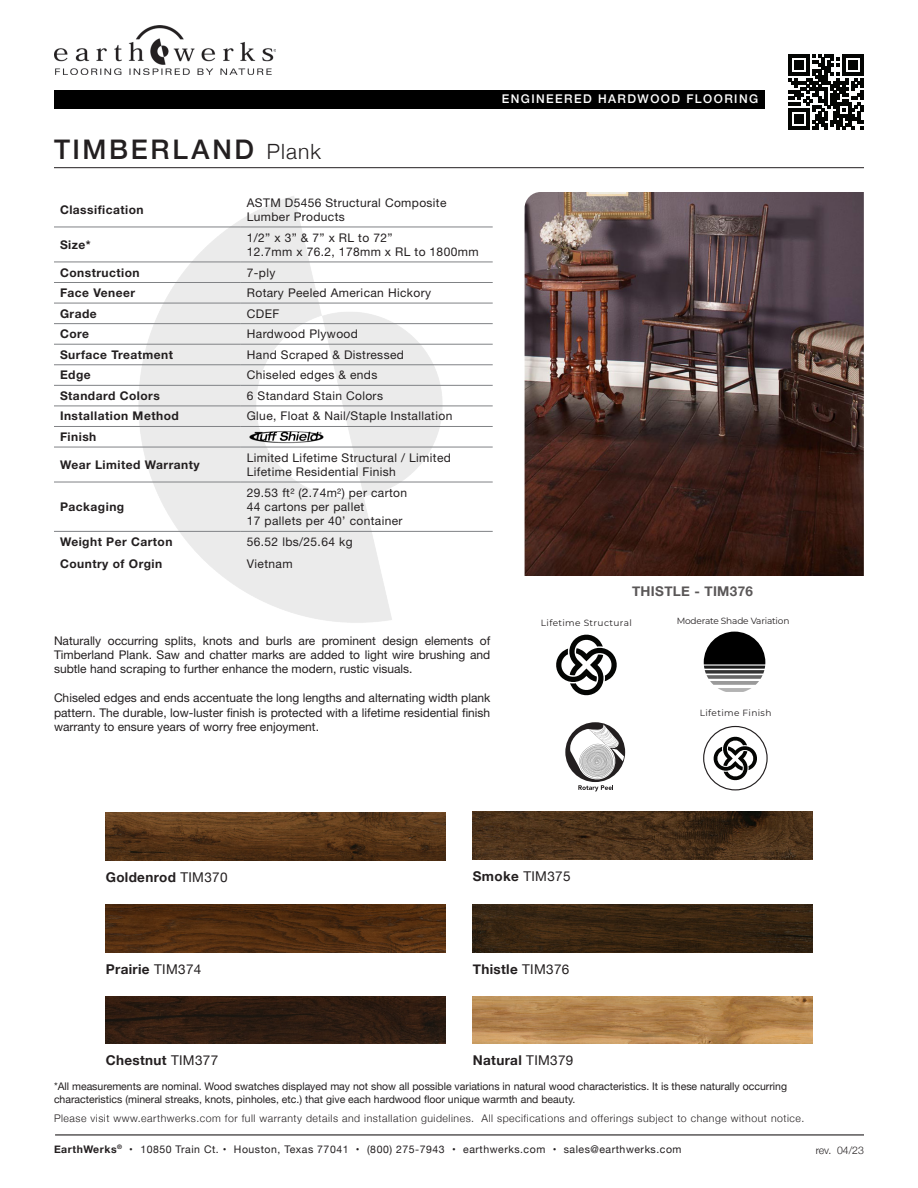
<style>
.page{position:relative;width:918px;height:1188px;background:#fff}
.page>*{position:absolute;margin:0;border:0;box-sizing:border-box;transform-origin:0 0}
.t1{font:500 27px "Helvetica Neue";letter-spacing:.1em;color:#231f20}
.t2{font:700 13.5px "Helvetica Neue";letter-spacing:.025em;color:#231f20}
.t3{font:13.5px "Helvetica Neue";letter-spacing:.025em;color:#231f20}
.t4{font:12px/14.4px "Helvetica Neue LT Std";letter-spacing:.03em;color:#231f20}
.t5{font:700 12px "Helvetica Neue LT Std";letter-spacing:.04em;color:#231f20}
.t6{font:500 12px "Helvetica Neue";letter-spacing:.12em;color:#fff}
.t7{font:10.5px "Helvetica Neue";color:#231f20}
.t8{font:300 10.5px "Helvetica Neue";letter-spacing:.05em;color:#231f20}
.t9{font:10.5px "Helvetica Neue";letter-spacing:.05em;color:#231f20}
.t10{font:9px "Montserrat";letter-spacing:.04em;color:#231f20}
.t11{font:9px "Montserrat";letter-spacing:-.02em;color:#231f20}
.s1{font-weight:300;font-size:21px}
.s2{font-weight:400}
.s3{font-weight:700}
</style>
<div class="page">
<img style="left:134px;top:196px;width:313px;height:427px">
<hr style="left:54px;top:227px;width:187px;height:1px;background:#808285">
<hr style="left:241px;top:227px;width:252px;height:1px;background:#808285">
<hr style="left:54px;top:262px;width:187px;height:1px;background:#808285">
<hr style="left:241px;top:262px;width:252px;height:1px;background:#808285">
<hr style="left:54px;top:282px;width:187px;height:1px;background:#808285">
<hr style="left:241px;top:282px;width:252px;height:1px;background:#808285">
<hr style="left:54px;top:303px;width:187px;height:1px;background:#808285">
<hr style="left:241px;top:303px;width:252px;height:1px;background:#808285">
<hr style="left:54px;top:323px;width:187px;height:1px;background:#808285">
<hr style="left:241px;top:323px;width:252px;height:1px;background:#808285">
<hr style="left:54px;top:344px;width:187px;height:1px;background:#808285">
<hr style="left:241px;top:344px;width:252px;height:1px;background:#808285">
<hr style="left:54px;top:365px;width:187px;height:1px;background:#808285">
<hr style="left:241px;top:365px;width:252px;height:1px;background:#808285">
<hr style="left:54px;top:385px;width:187px;height:1px;background:#808285">
<hr style="left:241px;top:385px;width:252px;height:1px;background:#808285">
<hr style="left:54px;top:406px;width:187px;height:1px;background:#808285">
<hr style="left:241px;top:406px;width:252px;height:1px;background:#808285">
<hr style="left:54px;top:426px;width:187px;height:1px;background:#808285">
<hr style="left:241px;top:426px;width:252px;height:1px;background:#808285">
<hr style="left:54px;top:447px;width:187px;height:1px;background:#808285">
<hr style="left:241px;top:447px;width:252px;height:1px;background:#808285">
<hr style="left:54px;top:482px;width:187px;height:1px;background:#808285">
<hr style="left:241px;top:482px;width:252px;height:1px;background:#808285">
<hr style="left:54px;top:531px;width:187px;height:1px;background:#808285">
<hr style="left:241px;top:531px;width:252px;height:1px;background:#808285">
<img style="left:248px;top:432px;width:76px;height:15px">
<img style="left:54px;top:26px;width:222px;height:48px">
<img style="left:106px;top:813px;width:339px;height:48px">
<img style="left:106px;top:904px;width:339px;height:48px">
<img style="left:473px;top:812px;width:339px;height:48px">
<img style="left:473px;top:904px;width:339px;height:48px">
<img style="left:106px;top:996px;width:339px;height:48px">
<hr style="left:55px;top:1134px;width:809px;height:2px;background:#231f20">
<svg style="left:788px;top:54px;width:76px;height:76px"></svg>
<img style="left:525px;top:192px;width:339px;height:384px">
<hr style="left:54px;top:167px;width:810px;height:1px;background:#231f20">
<div style="left:54px;top:90px;width:711px;height:18px;background:#000"></div>
<img style="left:473px;top:996px;width:339px;height:48px">
<svg style="left:704px;top:632px;width:61px;height:60px"></svg>
<svg style="left:565px;top:722px;width:60px;height:60px"></svg>
<svg style="left:568px;top:724px;width:56px;height:67px"></svg>
<svg style="left:556px;top:634px;width:61px;height:62px"></svg>
<svg style="left:712px;top:736px;width:46px;height:45px"></svg>
<div style="left:703px;top:726px;width:65px;height:64px;border:1px solid #231f20;border-radius:50%"></div>
<p class="t1" style="left:54px;top:127px;width:268px">TIMBERLAND <span class="s1">Plank</span></p>
<p class="t6" style="left:502px;top:90px;width:258px">ENGINEERED HARDWOOD FLOORING</p>
<p class="t5" style="left:60px;top:202px;width:85px">Classification</p>
<p class="t4" style="left:247px;top:195px;width:201px">ASTM D5456 Structural Composite<br>Lumber Products</p>
<p class="t5" style="left:60px;top:237px;width:32px">Size*</p>
<p class="t4" style="left:247px;top:230px;width:147px">1/2” x 3” &amp; 7” x RL to 72”</p>
<p class="t4" style="left:247px;top:244px;width:233px">12.7mm x 76.2, 178mm x RL to 1800mm</p>
<p class="t5" style="left:60px;top:265px;width:81px">Construction</p>
<p class="t4" style="left:247px;top:265px;width:30px">7-ply</p>
<p class="t5" style="left:60px;top:285px;width:77px">Face Veneer</p>
<p class="t4" style="left:247px;top:285px;width:186px">Rotary Peeled American Hickory</p>
<p class="t5" style="left:60px;top:306px;width:38px">Grade</p>
<p class="t4" style="left:247px;top:306px;width:34px">CDEF</p>
<p class="t5" style="left:60px;top:327px;width:31px">Core</p>
<p class="t4" style="left:247px;top:327px;width:113px">Hardwood Plywood</p>
<p class="t5" style="left:60px;top:347px;width:115px">Surface Treatment</p>
<p class="t4" style="left:247px;top:347px;width:159px">Hand Scraped &amp; Distressed</p>
<p class="t5" style="left:60px;top:368px;width:32px">Edge</p>
<p class="t4" style="left:247px;top:368px;width:132px">Chiseled edges &amp; ends</p>
<p class="t5" style="left:60px;top:388px;width:101px">Standard Colors</p>
<p class="t4" style="left:247px;top:388px;width:138px">6 Standard Stain Colors</p>
<p class="t5" style="left:60px;top:409px;width:120px">Installation Method</p>
<p class="t4" style="left:247px;top:409px;width:207px">Glue, Float &amp; Nail/Staple Installation</p>
<p class="t5" style="left:60px;top:429px;width:38px">Finish</p>
<p class="t5" style="left:60px;top:457px;width:141px">Wear Limited Warranty</p>
<p class="t4" style="left:247px;top:450px;width:206px">Limited Lifetime Structural / Limited<br>Lifetime Residential Finish</p>
<p class="t5" style="left:60px;top:499px;width:66px">Packaging</p>
<p class="t4" style="left:247px;top:485px;width:162px">29.53 ft² (2.74m²) per carton</p>
<p class="t4" style="left:247px;top:499px;width:119px">44 cartons per pallet</p>
<p class="t4" style="left:247px;top:514px;width:157px">17 pallets per 40’ container</p>
<p class="t5" style="left:60px;top:534px;width:114px">Weight Per Carton</p>
<p class="t4" style="left:247px;top:534px;width:107px">56.52 lbs/25.64 kg</p>
<p class="t5" style="left:60px;top:556px;width:104px">Country of Orgin</p>
<p class="t4" style="left:247px;top:556px;width:47px">Vietnam</p>
<p class="t4" style="left:54px;top:633px;width:438px;text-align:justify">Naturally occurring splits, knots and burls are prominent design elements of Timberland Plank. Saw and chatter marks are added to light wire brushing and subtle hand scraping to further enhance the modern, rustic visuals.</p>
<p class="t4" style="left:54px;top:691px;width:438px;text-align:justify">Chiseled edges and ends accentuate the long lengths and alternating width plank pattern. The durable, low-luster finish is protected with a lifetime residential finish warranty to ensure years of worry free enjoyment.</p>
<p class="t2" style="left:632px;top:581px;width:123px">THISTLE - TIM376</p>
<p class="t10" style="left:541px;top:616px;width:92px">Lifetime Structural</p>
<p class="t11" style="left:677px;top:615px;width:114px">Moderate Shade Variation</p>
<p class="t10" style="left:700px;top:707px;width:73px">Lifetime Finish</p>
<p class="t2" style="left:106px;top:867px;width:123px">Goldenrod <span class="s2">TIM370</span></p>
<p class="t3" style="left:473px;top:866px;width:99px"><span class="s3">Smoke</span> TIM375</p>
<p class="t2" style="left:106px;top:958px;width:97px">Prairie <span class="s2">TIM374</span></p>
<p class="t2" style="left:473px;top:958px;width:98px">Thistle <span class="s2">TIM376</span></p>
<p class="t2" style="left:106px;top:1050px;width:114px">Chestnut <span class="s2">TIM377</span></p>
<p class="t2" style="left:473px;top:1050px;width:102px">Natural <span class="s2">TIM379</span></p>
<p class="t7" style="left:54px;top:1079px;width:735px">*All measurements are nominal. Wood swatches displayed may not show all possible variations in natural wood characteristics. It is these naturally occurring</p>
<p class="t7" style="left:54px;top:1091px;width:523px">characteristics (mineral streaks, knots, pinholes, etc.) that give each hardwood floor unique warmth and beauty.</p>
<p class="t8" style="left:54px;top:1110px;width:752px">Please visit www.earthwerks.com for full warranty details and installation guidelines. All specifications and offerings subject to change without notice.</p>
<p class="t9" style="left:54px;top:1142px;width:629px"><span class="s3">EarthWerks</span><sup>®</sup> • 10850 Train Ct. • Houston, Texas 77041 • (800) 275-7943 • earthwerks.com • sales@earthwerks.com</p>
<p class="t8" style="left:816px;top:1142px;width:50px">rev. 04/23</p>
</div>
